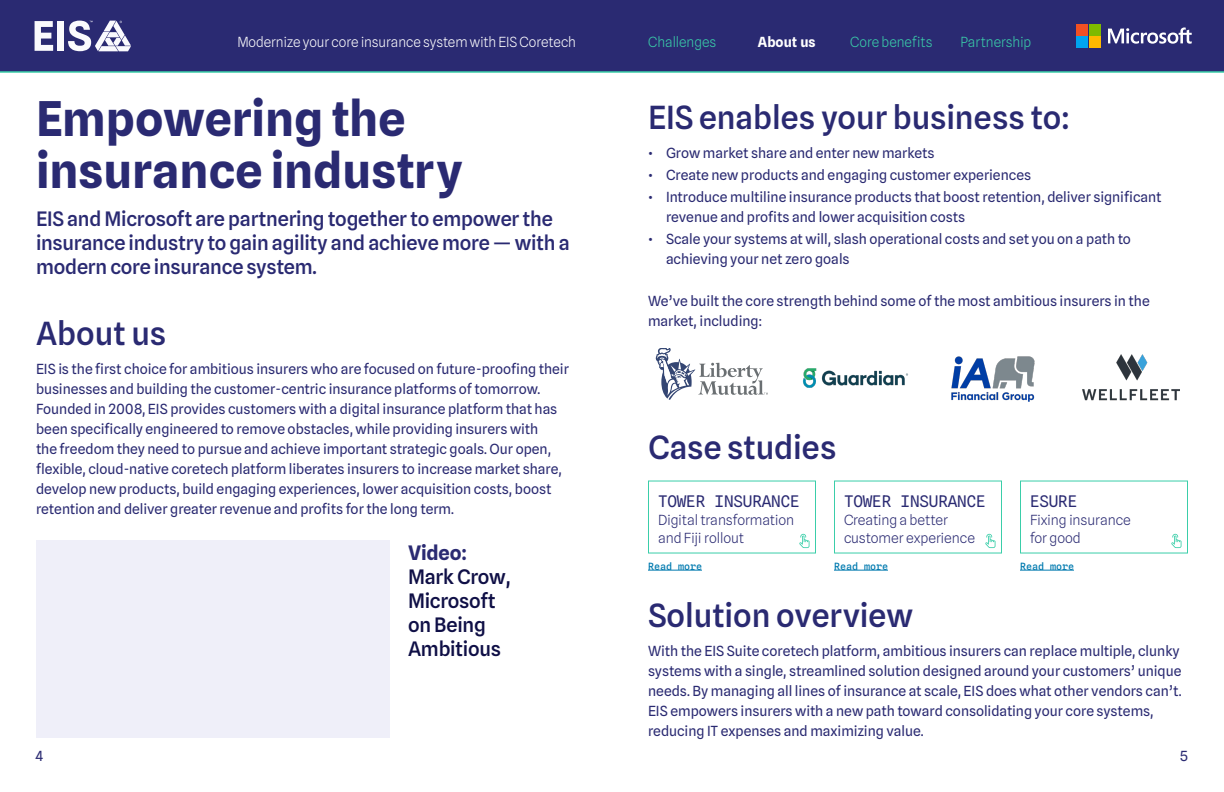
<style>
.page{position:relative;width:1224px;height:792px;background:#fff}
.page>*{position:absolute;margin:0;border:0;box-sizing:border-box;transform-origin:0 0}
.t1{font:700 48px/52px "Spline Sans";color:#2a2a72}
.t2{font:500 32px "Spline Sans";color:#2a2a72}
.t3{font:500 20px/24px "Spline Sans";letter-spacing:-.01em;color:#2a2a72}
.t4{font:500 20px/24px "Spline Sans";letter-spacing:-.015em;color:#0f0f46}
.t5{font:700 20px "Spline Sans";letter-spacing:-.005em;color:#2a2a72}
.t6{font:16px "Spline Sans Mono";letter-spacing:-.01em;color:#2a2a72}
.t7{font:14px/20px "Spline Sans";color:#2a2a72}
.t8{font:300 14px/18px "Spline Sans";letter-spacing:-.005em;color:#2a2a72}
.t9{font:300 14px "Spline Sans";letter-spacing:-.005em;color:#fff}
.t10{font:300 14px "Spline Sans";color:#3acea9}
.t11{font:700 14px "Spline Sans";color:#fff}
.t12{font:500 10px "Spline Sans Mono";color:#007aaf}
</style>
<div class="page">
<div style="left:0;top:0;width:1224px;height:72px;background:#2a2a72"></div>
<svg style="left:35px;top:21px;width:18px;height:30px"></svg>
<div style="left:58px;top:21px;width:6px;height:30px;background:#fafafd"></div>
<svg style="left:68px;top:21px;width:63px;height:30px"></svg>
<svg style="left:1108px;top:27px;width:84px;height:17px"></svg>
<div style="left:1076px;top:24px;width:12px;height:11px;background:#f25022"></div>
<div style="left:1089px;top:24px;width:12px;height:11px;background:#7fba00"></div>
<div style="left:1076px;top:37px;width:12px;height:11px;background:#00a4ef"></div>
<div style="left:1089px;top:37px;width:12px;height:11px;background:#ffb900"></div>
<div style="left:648px;top:481px;width:168px;height:73px;border:1px solid #3acea9"></div>
<svg style="left:656px;top:348px;width:112px;height:52px"></svg>
<img style="left:803px;top:368px;width:105px;height:20px">
<img style="left:951px;top:356px;width:83px;height:45px">
<img style="left:1083px;top:355px;width:97px;height:45px">
<hr style="left:648px;top:570px;width:54px;height:1px;background:#007aaf">
<hr style="left:834px;top:570px;width:54px;height:1px;background:#007aaf">
<hr style="left:1020px;top:570px;width:54px;height:1px;background:#007aaf">
<hr style="left:0;top:71px;width:1224px;height:1px;background:#3acea9">
<svg style="left:799px;top:534px;width:11px;height:14px"></svg>
<div style="left:834px;top:481px;width:168px;height:73px;border:1px solid #3acea9"></div>
<div style="left:1020px;top:481px;width:168px;height:73px;border:1px solid #3acea9"></div>
<svg style="left:985px;top:534px;width:11px;height:14px"></svg>
<svg style="left:1171px;top:534px;width:11px;height:14px"></svg>
<div style="left:36px;top:541px;width:354px;height:197px;background:#efeff9"></div>
<p class="t9" style="left:237px;top:33px;width:340px">Modernize your core insurance system with EIS Coretech</p>
<h1 class="t1" style="left:36px;top:93px;width:428px">Empowering the insurance industry</h1>
<h3 class="t3" style="left:36px;top:206px;width:535px">EIS and Microsoft are partnering together to empower the insurance industry to gain agility and achieve more — with a modern core insurance system.</h3>
<h2 class="t2" style="left:36px;top:313px;width:132px">About us</h2>
<p class="t7" style="left:36px;top:359px;width:535px">EIS is the first choice for ambitious insurers who are focused on future-proofing their businesses and building the customer-centric insurance platforms of tomorrow.<br>Founded in 2008, EIS provides customers with a digital insurance platform that has been specifically engineered to remove obstacles, while providing insurers with<br>the freedom they need to pursue and achieve important strategic goals. Our open, flexible, cloud-native coretech platform liberates insurers to increase market share, develop new products, build engaging experiences, lower acquisition costs, boost retention and deliver greater revenue and profits for the long term.</p>
<h3 class="t5" style="left:408px;top:540px;width:60px">Video:</h3>
<h3 class="t4" style="left:408px;top:565px;width:104px">Mark Crow,<br>Microsoft on Being<br>Ambitious</h3>
<p class="t10" style="left:648px;top:33px;width:70px">Challenges</p>
<p class="t11" style="left:758px;top:33px;width:59px">About us</p>
<p class="t10" style="left:850px;top:33px;width:84px">Core benefits</p>
<p class="t10" style="left:961px;top:33px;width:72px">Partnership</p>
<h2 class="t2" style="left:648px;top:97px;width:424px">EIS enables your business to:</h2>
<p class="t7" style="left:648px;top:143px;width:288px">• Grow market share and enter new markets</p>
<p class="t7" style="left:648px;top:165px;width:385px">• Create new products and engaging customer experiences</p>
<p class="t7" style="left:666px;top:187px;width:497px;text-indent:-18px">• Introduce multiline insurance products that boost retention, deliver significant revenue and profits and lower acquisition costs</p>
<p class="t7" style="left:666px;top:229px;width:466px;text-indent:-18px">• Scale your systems at will, slash operational costs and set you on a path to achieving your net zero goals</p>
<p class="t7" style="left:648px;top:291px;width:503px">We’ve built the core strength behind some of the most ambitious insurers in the market, including:</p>
<h2 class="t2" style="left:648px;top:428px;width:190px">Case studies</h2>
<p class="t6" style="left:658px;top:491px;width:143px">TOWER INSURANCE</p>
<p class="t8" style="left:658px;top:511px;width:138px">Digital transformation and Fiji rollout</p>
<p class="t6" style="left:844px;top:491px;width:143px">TOWER INSURANCE</p>
<p class="t8" style="left:844px;top:511px;width:133px">Creating a better customer experience</p>
<p class="t6" style="left:1030px;top:491px;width:49px">ESURE</p>
<p class="t8" style="left:1030px;top:511px;width:102px">Fixing insurance for good</p>
<p class="t12" style="left:648px;top:560px;width:55px">Read more</p>
<p class="t12" style="left:834px;top:560px;width:55px">Read more</p>
<p class="t12" style="left:1020px;top:560px;width:55px">Read more</p>
<h2 class="t2" style="left:648px;top:596px;width:266px">Solution overview</h2>
<p class="t7" style="left:648px;top:641px;width:535px">With the EIS Suite coretech platform, ambitious insurers can replace multiple, clunky systems with a single, streamlined solution designed around your customers’ unique needs. By managing all lines of insurance at scale, EIS does what other vendors can’t.<br>EIS empowers insurers with a new path toward consolidating your core systems, reducing IT expenses and maximizing value.</p>
<p class="t7" style="left:36px;top:746px;width:9px">4</p>
<p class="t7" style="left:1180px;top:746px;width:9px">5</p>
</div>
